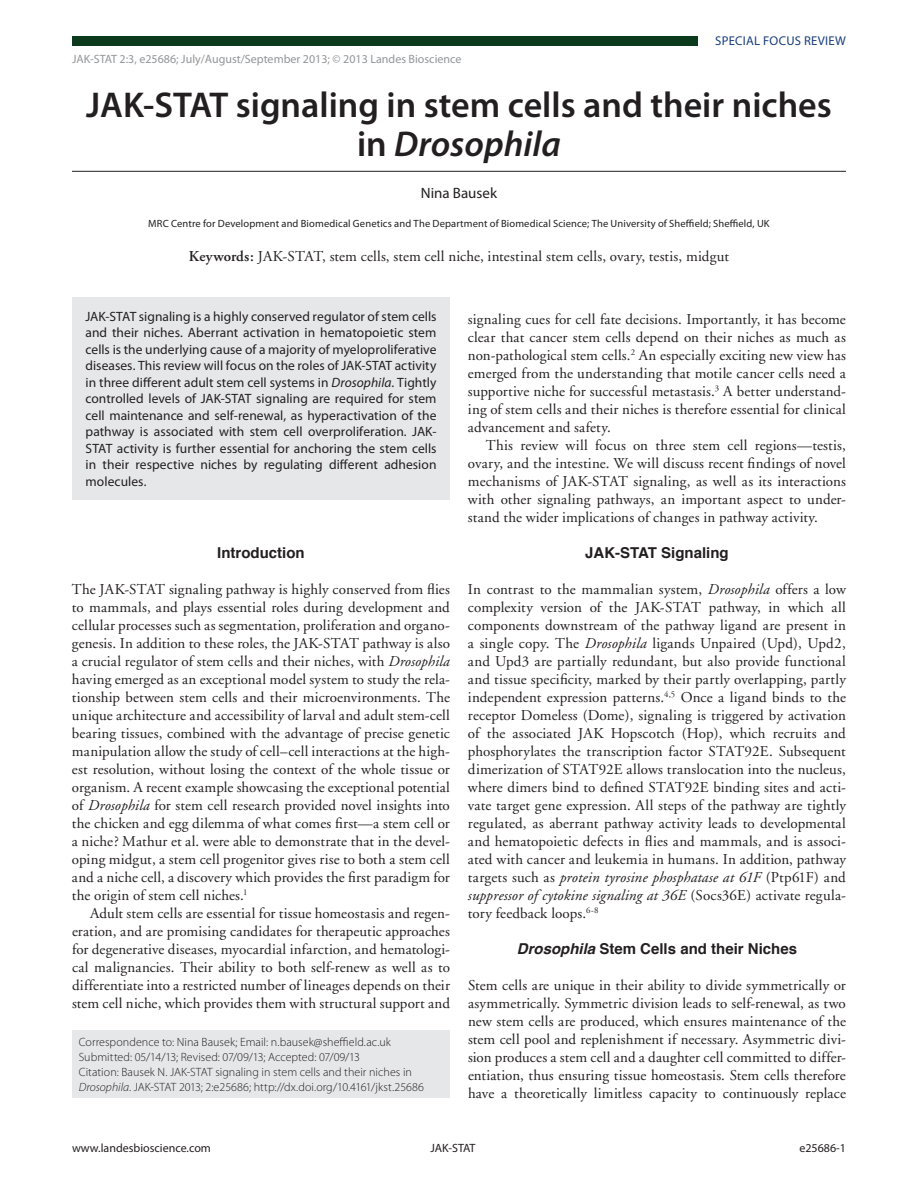
<style>
.page{position:relative;width:918px;height:1188px;background:#fff}
.page>*{position:absolute;margin:0;border:0;box-sizing:border-box;transform-origin:0 0}
.t1{font:600 36px/39px "Myriad Pro";color:#231f20;text-align:center}
.t2{font:15px/18px "Adobe Garamond";letter-spacing:.01em;color:#231f20;text-align:justify}
.t3{font:700 15px "Helvetica";color:#231f20}
.t4{font:15px "Myriad Pro";color:#231f20}
.t5{font:13.5px/16.5px "Myriad Pro";letter-spacing:.005em;color:#231f20;text-align:justify}
.t6{font:12.75px "Myriad Pro";letter-spacing:.02em;color:#193f7c}
.t7{font:300 12px/15px "Myriad Pro";letter-spacing:.005em;color:#231f20}
.t8{font:12px "Myriad Pro";color:#939598}
.t9{font:12px "Myriad Pro";color:#231f20}
.t10{font:10.5px "Myriad Pro";letter-spacing:.015em;color:#231f20}
.s1{font-style:italic}
.s2{font-weight:600}
</style>
<div class="page">
<div style="left:72px;top:36px;width:626px;height:10px;background:#0b3b1c"></div>
<div style="left:72px;top:1030px;width:378px;height:68px;background:#e6e7e9"></div>
<div style="left:72px;top:297px;width:378px;height:202px;background:#e6e7e9"></div>
<hr style="left:72px;top:171px;width:774px;height:1px;background:#231f20">
<p class="t8" style="left:72px;top:52px;width:391px">JAK-STAT 2:3, e25686; July/August/September 2013; © 2013 Landes Bioscience</p>
<p class="t6" style="left:715px;top:32px;width:132px">Special Focus Review</p>
<h1 class="t1" style="left:86px;top:85px;width:747px">JAK-STAT signaling in stem cells and their niches in <span class="s1">Drosophila</span></h1>
<p class="t4" style="left:421px;top:184px;width:78px">Nina Bausek</p>
<p class="t10" style="left:148px;top:217px;width:623px">MRC Centre for Development and Biomedical Genetics and The Department of Biomedical Science; The University of Sheffield; Sheffield, UK</p>
<p class="t2" style="left:189px;top:248px;width:542px"><span class="s2">Keywords:</span> JAK-STAT, stem cells, stem cell niche, intestinal stem cells, ovary, testis, midgut</p>
<p class="t5" style="left:86px;top:308px;width:353px">JAK-STAT signaling is a highly conserved regulator of stem cells and their niches. Aberrant activation in hematopoietic stem cells is the underlying cause of a majority of myeloproliferative diseases. This review will focus on the roles of JAK-STAT activity in three different adult stem cell systems in <span class="s1">Drosophila</span>. Tightly controlled levels of JAK-STAT signaling are required for stem cell maintenance and self-renewal, as hyperactivation of the pathway is associated with stem cell overproliferation. JAK-STAT activity is further essential for anchoring the stem cells in their respective niches by regulating different adhesion molecules.</p>
<p class="t3" style="left:217px;top:541px;width:89px">Introduction</p>
<p class="t2" style="left:72px;top:581px;width:380px">The JAK-STAT signaling pathway is highly conserved from flies to mammals, and plays essential roles during development and cellular processes such as segmentation, proliferation and organo&shy;genesis. In addition to these roles, the JAK-STAT pathway is also a crucial regulator of stem cells and their niches, with <span class="s1">Drosophila </span>having emerged as an exceptional model system to study the rela&shy;tionship between stem cells and their microenvironments. The unique architecture and accessibility of larval and adult stem-cell bearing tissues, combined with the advantage of precise genetic manipulation allow the study of cell–cell interactions at the high&shy;est resolution, without losing the context of the whole tissue or organism. A recent example showcasing the exceptional potential of <span class="s1">Drosophila</span> for stem cell research provided novel insights into the chicken and egg dilemma of what comes first—a stem cell or a niche? Mathur et al. were able to demonstrate that in the devel&shy;oping midgut, a stem cell progenitor gives rise to both a stem cell and a niche cell, a discovery which provides the first paradigm for the origin of stem cell niches.<sup>1</sup></p>
<p class="t2" style="left:72px;top:905px;width:380px;text-indent:18px">Adult stem cells are essential for tissue homeostasis and regen&shy;eration, and are promising candidates for therapeutic approaches for degenerative diseases, myocardial infarction, and hematologi&shy;cal malignancies. Their ability to both self-renew as well as to differentiate into a restricted number of lineages depends on their stem cell niche, which provides them with structural support and</p>
<p class="t7" style="left:79px;top:1035px;width:347px">Correspondence to: Nina Bausek; Email: n.bausek@sheffield.ac.uk Submitted: 05/14/13; Revised: 07/09/13; Accepted: 07/09/13<br>Citation: Bausek N. JAK-STAT signaling in stem cells and their niches in <span class="s1">Drosophila</span>. JAK-STAT 2013; 2:e25686; http://dx.doi.org/10.4161/jkst.25686</p>
<p class="t2" style="left:468px;top:311px;width:380px">signaling cues for cell fate decisions. Importantly, it has become clear that cancer stem cells depend on their niches as much as non-pathological stem cells.<sup>2</sup> An especially exciting new view has emerged from the understanding that motile cancer cells need a supportive niche for successful metastasis.<sup>3</sup> A better understand&shy;ing of stem cells and their niches is therefore essential for clinical advancement and safety.</p>
<p class="t2" style="left:468px;top:437px;width:380px;text-indent:18px">This review will focus on three stem cell regions—testis, ovary, and the intestine. We will discuss recent findings of novel mechanisms of JAK-STAT signaling, as well as its interactions with other signaling pathways, an important aspect to under&shy;stand the wider implications of changes in pathway activity.</p>
<p class="t3" style="left:585px;top:541px;width:145px">JAK-STAT Signaling</p>
<p class="t2" style="left:468px;top:581px;width:380px">In contrast to the mammalian system, <span class="s1">Drosophila</span> offers a low complexity version of the JAK-STAT pathway, in which all components downstream of the pathway ligand are present in a single copy. The <span class="s1">Drosophila</span> ligands Unpaired (Upd), Upd2, and Upd3 are partially redundant, but also provide functional and tissue specificity, marked by their partly overlapping, partly independent expression patterns.<sup>4,5</sup> Once a ligand binds to the receptor Domeless (Dome), signaling is triggered by activation of the associated JAK Hopscotch (Hop), which recruits and phosphorylates the transcription factor STAT92E. Subsequent dimerization of STAT92E allows translocation into the nucleus, where dimers bind to defined STAT92E binding sites and acti&shy;vate target gene expression. All steps of the pathway are tightly regulated, as aberrant pathway activity leads to developmental and hematopoietic defects in flies and mammals, and is associ&shy;ated with cancer and leukemia in humans. In addition, pathway targets such as <span class="s1">protein tyrosine phosphatase at 61F</span> (Ptp61F) and <span class="s1">suppressor of cytokine signaling at 36E</span> (Socs36E) activate regula&shy;tory feedback loops.<sup>6-8</sup></p>
<p class="t3" style="left:517px;top:937px;width:282px"><span class="s1">Drosophila</span> Stem Cells and their Niches</p>
<p class="t2" style="left:468px;top:977px;width:380px">Stem cells are unique in their ability to divide symmetrically or asymmetrically. Symmetric division leads to self-renewal, as two new stem cells are produced, which ensures maintenance of the stem cell pool and replenishment if necessary. Asymmetric divi&shy;sion produces a stem cell and a daughter cell committed to differ&shy;entiation, thus ensuring tissue homeostasis. Stem cells therefore have a theoretically limitless capacity to continuously replace</p>
<p class="t9" style="left:72px;top:1141px;width:140px">www.landesbioscience.com</p>
<p class="t9" style="left:430px;top:1141px;width:47px">JAK-STAT</p>
<p class="t9" style="left:799px;top:1141px;width:48px">e25686-1</p>
</div>
